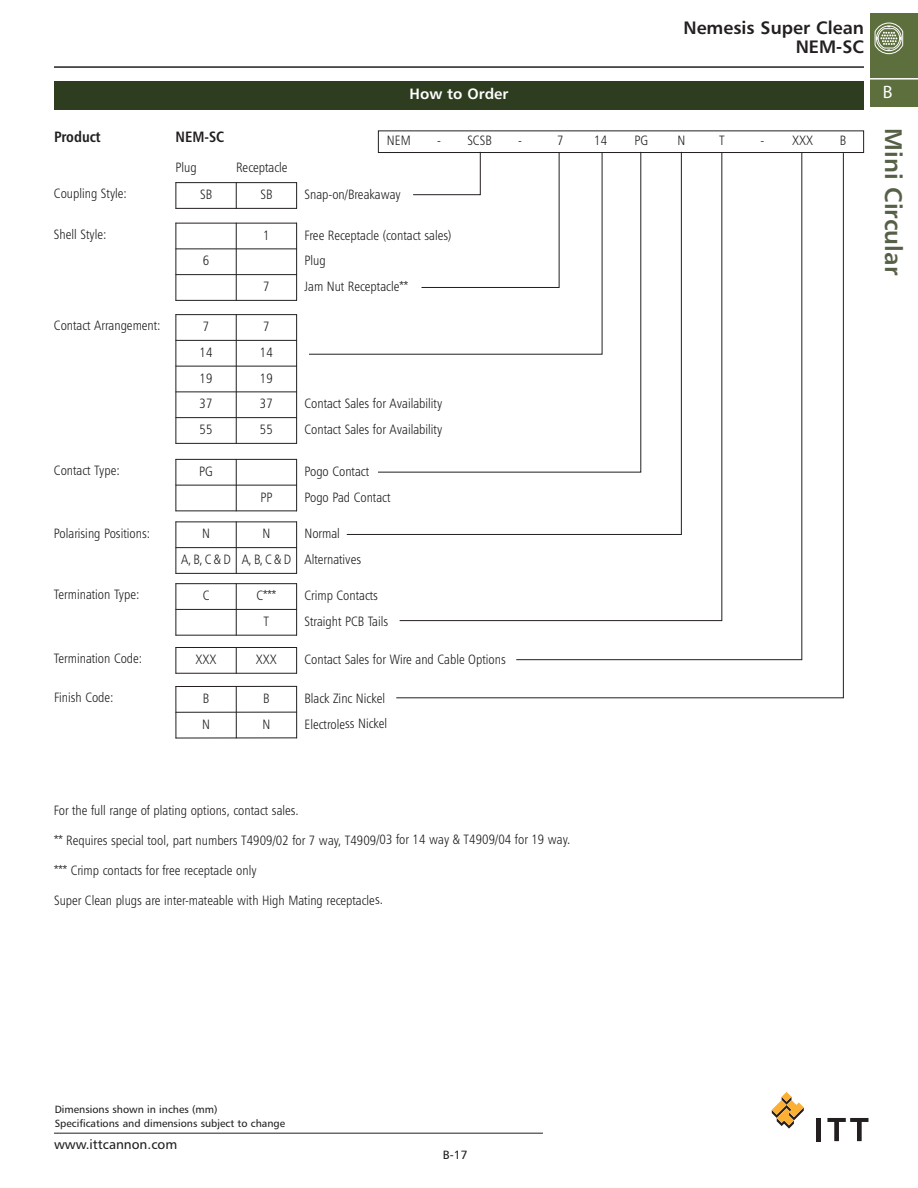
<style>
.page{position:relative;width:918px;height:1188px;background:#fff}
.page>*{position:absolute;margin:0;border:0;box-sizing:border-box;transform-origin:0 0}
.t1{font:24px "Humanist 777 BT Bold B";color:#566046}
.t2{font:18px/19.5px "Humanist 777 BT Bold B";color:#231f20;text-align:right}
.t3{font:700 18px "Helvetica LT Std";color:#fff}
.t4{font:15px "Humanist 777 BT Bold Condensed B";color:#231f20}
.t5{font:15px "Humanist 777 BT Bold B";color:#fff}
.t6{font:13.5px/25.8px "Humanist 777 BT Light Condensed B";color:#231f20}
.t7{font:13.35px "Humanist 777 BT Roman B";color:#231f20}
.t8{font:12px "Humanist 777 BT Roman B";color:#231f20}
.t9{font:10.5px/14.9px "Humanist 777 BT Roman B";color:#231f20}
</style>
<div class="page">
<hr style="left:54px;top:1133px;width:489px;height:1px;background:#231f20">
<hr style="left:54px;top:66px;width:810px;height:2px;background:#231f20">
<div style="left:871px;top:13px;width:47px;height:94px;background:#5e6f3e"></div>
<hr style="left:871px;top:78px;width:47px;height:2px;background:#fff">
<svg style="left:874px;top:22px;width:29px;height:32px"></svg>
<div style="left:54px;top:81px;width:810px;height:29px;background:#2e3d1f"></div>
<svg style="left:176px;top:183px;width:1px;height:25px"></svg>
<svg style="left:236px;top:183px;width:1px;height:25px"></svg>
<svg style="left:296px;top:183px;width:1px;height:25px"></svg>
<hr style="left:176px;top:182px;width:121px;height:1px;background:#231f20">
<hr style="left:176px;top:208px;width:121px;height:1px;background:#231f20">
<hr style="left:176px;top:223px;width:1px;height:78px;background:#231f20">
<hr style="left:236px;top:223px;width:1px;height:78px;background:#231f20">
<hr style="left:296px;top:223px;width:1px;height:78px;background:#231f20">
<hr style="left:176px;top:223px;width:121px;height:1px;background:#231f20">
<hr style="left:176px;top:249px;width:121px;height:1px;background:#231f20">
<hr style="left:176px;top:274px;width:121px;height:1px;background:#231f20">
<hr style="left:176px;top:300px;width:121px;height:1px;background:#231f20">
<hr style="left:176px;top:459px;width:1px;height:52px;background:#231f20">
<hr style="left:236px;top:459px;width:1px;height:52px;background:#231f20">
<hr style="left:296px;top:459px;width:1px;height:52px;background:#231f20">
<hr style="left:176px;top:459px;width:121px;height:1px;background:#231f20">
<hr style="left:176px;top:485px;width:121px;height:1px;background:#231f20">
<hr style="left:176px;top:510px;width:121px;height:1px;background:#231f20">
<hr style="left:176px;top:522px;width:1px;height:52px;background:#231f20">
<hr style="left:236px;top:522px;width:1px;height:52px;background:#231f20">
<hr style="left:296px;top:522px;width:1px;height:52px;background:#231f20">
<hr style="left:176px;top:522px;width:121px;height:1px;background:#231f20">
<hr style="left:176px;top:547px;width:121px;height:1px;background:#231f20">
<hr style="left:176px;top:573px;width:121px;height:1px;background:#231f20">
<hr style="left:176px;top:583px;width:1px;height:53px;background:#231f20">
<hr style="left:236px;top:583px;width:1px;height:53px;background:#231f20">
<hr style="left:296px;top:583px;width:1px;height:53px;background:#231f20">
<hr style="left:176px;top:583px;width:121px;height:1px;background:#231f20">
<hr style="left:176px;top:609px;width:121px;height:1px;background:#231f20">
<hr style="left:176px;top:635px;width:121px;height:1px;background:#231f20">
<hr style="left:175px;top:686px;width:1px;height:52px;background:#231f20">
<hr style="left:236px;top:686px;width:1px;height:52px;background:#231f20">
<hr style="left:296px;top:686px;width:1px;height:52px;background:#231f20">
<hr style="left:175px;top:686px;width:122px;height:1px;background:#231f20">
<hr style="left:176px;top:712px;width:121px;height:1px;background:#231f20">
<hr style="left:176px;top:737px;width:121px;height:1px;background:#231f20">
<svg style="left:176px;top:648px;width:1px;height:25px"></svg>
<svg style="left:236px;top:648px;width:1px;height:25px"></svg>
<svg style="left:296px;top:648px;width:1px;height:25px"></svg>
<hr style="left:176px;top:647px;width:121px;height:1px;background:#231f20">
<hr style="left:176px;top:673px;width:121px;height:1px;background:#231f20">
<hr style="left:176px;top:314px;width:1px;height:130px;background:#231f20">
<hr style="left:236px;top:314px;width:1px;height:130px;background:#231f20">
<hr style="left:296px;top:314px;width:1px;height:130px;background:#231f20">
<hr style="left:176px;top:314px;width:121px;height:1px;background:#231f20">
<hr style="left:176px;top:340px;width:121px;height:1px;background:#231f20">
<hr style="left:176px;top:366px;width:121px;height:1px;background:#231f20">
<hr style="left:176px;top:392px;width:121px;height:1px;background:#231f20">
<hr style="left:176px;top:417px;width:121px;height:1px;background:#231f20">
<hr style="left:176px;top:443px;width:121px;height:1px;background:#231f20">
<svg style="left:396px;top:152px;width:448px;height:547px"></svg>
<svg style="left:772px;top:1092px;width:32px;height:37px"></svg>
<hr style="left:816px;top:1118px;width:4px;height:23px;background:#231f20">
<svg style="left:827px;top:1118px;width:41px;height:23px"></svg>
<p class="t5" style="left:410px;top:88px;width:100px">How to Order</p>
<h2 class="t2" style="left:683px;top:19px;width:182px">Nemesis Super Clean<br>NEM-SC</h2>
<p class="t4" style="left:54px;top:130px;width:48px">Product</p>
<p class="t4" style="left:175px;top:130px;width:50px">NEM-SC</p>
<p class="t6" style="left:387px;top:129px;width:25px">NEM</p>
<p class="t6" style="left:437px;top:129px;width:56px">- SCSB</p>
<p class="t6" style="left:518px;top:129px;width:5px">-</p>
<p class="t6" style="left:557px;top:129px;width:8px">7</p>
<p class="t6" style="left:594px;top:129px;width:14px">14</p>
<p class="t6" style="left:634px;top:129px;width:15px">PG</p>
<p class="t6" style="left:678px;top:129px;width:9px">N</p>
<p class="t6" style="left:719px;top:129px;width:7px">T</p>
<p class="t6" style="left:760px;top:129px;width:54px">- XXX</p>
<p class="t6" style="left:840px;top:129px;width:8px">B</p>
<p class="t6" style="left:175px;top:156px;width:23px">Plug</p>
<p class="t6" style="left:236px;top:156px;width:53px">Receptacle</p>
<p class="t6" style="left:54px;top:182px;width:75px">Coupling Style:</p>
<p class="t6" style="left:200px;top:183px;width:13px">SB</p>
<p class="t6" style="left:260px;top:183px;width:13px">SB</p>
<p class="t6" style="left:304px;top:183px;width:98px">Snap-on/Breakaway</p>
<p class="t6" style="left:263px;top:223px;width:8px">1</p>
<p class="t6" style="left:203px;top:249px;width:8px">6</p>
<p class="t6" style="left:263px;top:275px;width:8px">7</p>
<p class="t6" style="left:54px;top:222px;width:54px">Shell Style:</p>
<p class="t6" style="left:304px;top:223px;width:148px">Free Receptacle (contact sales)<br>Plug<br>Jam Nut Receptacle**</p>
<p class="t6" style="left:54px;top:314px;width:108px">Contact Arrangement:</p>
<p class="t6" style="left:203px;top:315px;width:8px">7</p>
<p class="t6" style="left:263px;top:315px;width:8px">7</p>
<p class="t6" style="left:200px;top:340px;width:14px">14</p>
<p class="t6" style="left:260px;top:340px;width:14px">14</p>
<p class="t6" style="left:200px;top:366px;width:14px">19</p>
<p class="t6" style="left:260px;top:366px;width:14px">19</p>
<p class="t6" style="left:200px;top:392px;width:14px">37</p>
<p class="t6" style="left:260px;top:392px;width:14px">37</p>
<p class="t6" style="left:200px;top:418px;width:14px">55</p>
<p class="t6" style="left:260px;top:418px;width:14px">55</p>
<p class="t6" style="left:304px;top:392px;width:139px">Contact Sales for Availability<br>Contact Sales for Availability</p>
<p class="t6" style="left:54px;top:459px;width:67px">Contact Type:</p>
<p class="t6" style="left:199px;top:459px;width:15px">PG</p>
<p class="t6" style="left:260px;top:485px;width:13px">PP</p>
<p class="t6" style="left:304px;top:459px;width:87px">Pogo Contact<br>Pogo Pad Contact</p>
<p class="t6" style="left:54px;top:521px;width:98px">Polarising Positions:</p>
<p class="t6" style="left:181px;top:522px;width:111px;text-indent:81px">N<br>A,B,C&amp;D A,B,C&amp;D</p>
<p class="t6" style="left:304px;top:522px;width:58px">Normal<br>Alternatives</p>
<p class="t6" style="left:202px;top:522px;width:9px">N</p>
<p class="t6" style="left:54px;top:583px;width:87px">Termination Type:</p>
<p class="t6" style="left:203px;top:584px;width:8px">C</p>
<p class="t6" style="left:257px;top:584px;width:21px;text-align:center">C***<br>T</p>
<p class="t6" style="left:304px;top:584px;width:85px">Crimp Contacts<br>Straight PCB Tails</p>
<p class="t6" style="left:54px;top:647px;width:90px">Termination Code:</p>
<p class="t6" style="left:195px;top:647px;width:23px">XXX</p>
<p class="t6" style="left:256px;top:647px;width:23px">XXX</p>
<p class="t6" style="left:304px;top:647px;width:203px">Contact Sales for Wire and Cable Options</p>
<p class="t6" style="left:54px;top:686px;width:61px">Finish Code:</p>
<p class="t6" style="left:203px;top:686px;width:8px">B</p>
<p class="t6" style="left:263px;top:686px;width:8px">B</p>
<p class="t6" style="left:202px;top:712px;width:9px">N</p>
<p class="t6" style="left:263px;top:712px;width:9px">N</p>
<p class="t6" style="left:305px;top:686px;width:84px">Black Zinc Nickel<br>Electroless Nickel</p>
<h2 class="t3" style="left:883px;top:86px;width:11px">B</h2>
<h1 class="t1" style="left:903px;top:128px;width:148px;rotate:90deg">Mini Circular</h1>
<p class="t6" style="left:54px;top:798px;width:246px">For the full range of plating options, contact sales.</p>
<p class="t6" style="left:54px;top:828px;width:518px">** Requires special tool, part numbers T4909/02 for 7 way, T4909/03 for 14 way &amp; T4909/04 for 19 way.</p>
<p class="t6" style="left:54px;top:858px;width:204px">*** Crimp contacts for free receptacle only</p>
<p class="t6" style="left:54px;top:888px;width:330px">Super Clean plugs are inter-mateable with High Mating receptacles.</p>
<p class="t9" style="left:55px;top:1102px;width:232px">Dimensions shown in inches (mm)<br>Specifications and dimensions subject to change</p>
<p class="t7" style="left:54px;top:1139px;width:125px">www.ittcannon.com</p>
<p class="t8" style="left:443px;top:1150px;width:26px">B-17</p>
</div>
